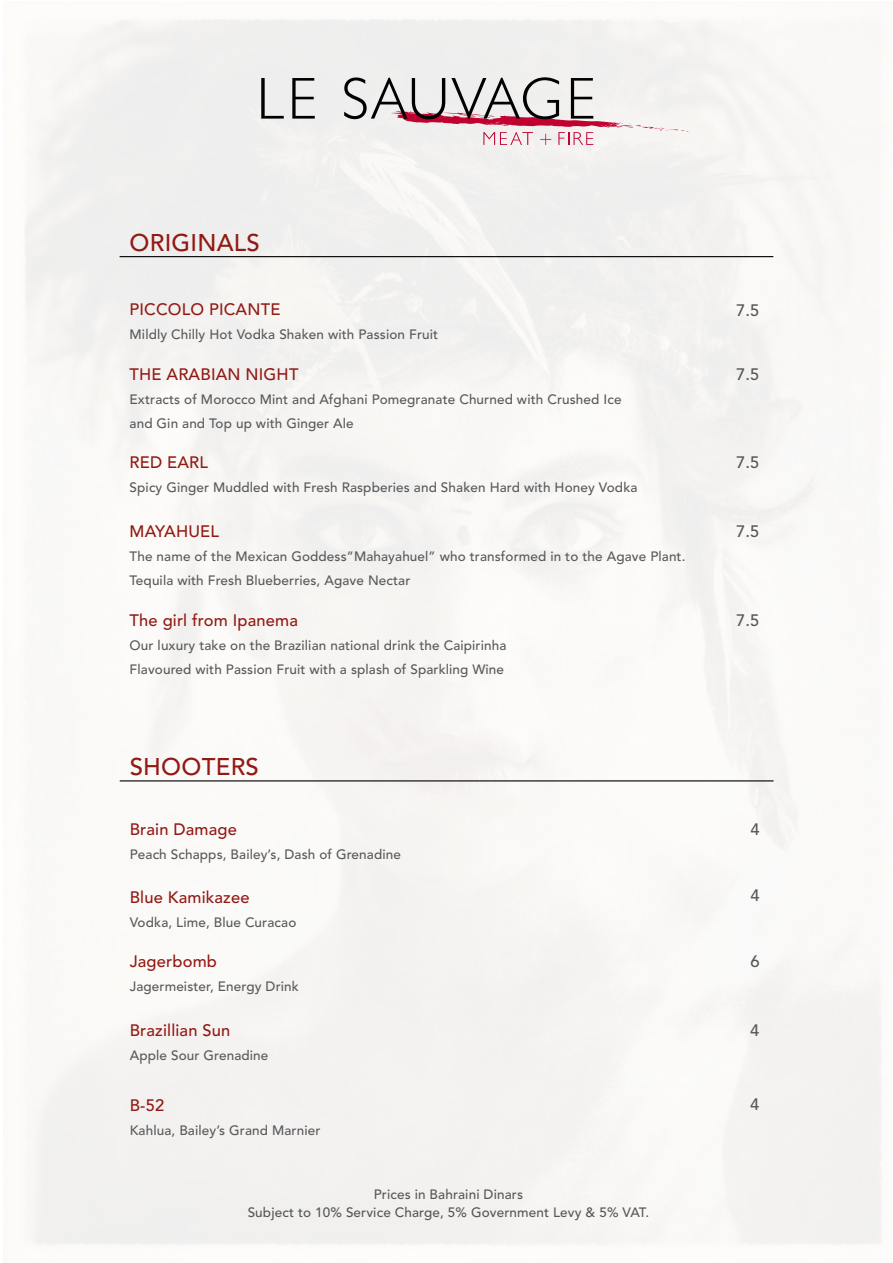
<style>
.page{position:relative;width:893px;height:1263px;background:#fff}
.page>*{position:absolute;margin:0;border:0;box-sizing:border-box;transform-origin:0 0}
.t1{font:500 24px "Avenir LT Std";letter-spacing:.01em;color:#921914}
.t2{font:500 16.5px "Avenir LT Std";letter-spacing:.01em;color:#921914}
.t3{font:500 16.5px "Avenir LT Std";color:#575756}
.t4{font:500 13.5px/24px "Avenir LT Std";letter-spacing:.01em;color:#58595b}
.t5{font:500 13.5px/18px "Avenir LT Std";letter-spacing:.01em;color:#575756;text-align:center}
</style>
<div class="page">
<hr style="left:120px;top:256px;width:653px;height:1px;background:#000">
<hr style="left:120px;top:780px;width:654px;height:1px;background:#000">
<svg style="left:261px;top:78px;width:23px;height:41px"></svg>
<svg style="left:292px;top:78px;width:23px;height:41px"></svg>
<svg style="left:344px;top:77px;width:345px;height:68px"></svg>
<h1 class="t1" style="left:130px;top:228px;width:132px">ORIGINALS</h1>
<p class="t2" style="left:130px;top:300px;width:152px">PICCOLO PICANTE</p>
<p class="t4" style="left:130px;top:323px;width:310px">Mildly Chilly Hot Vodka Shaken with Passion Fruit</p>
<p class="t2" style="left:130px;top:365px;width:170px">THE ARABIAN NIGHT</p>
<p class="t4" style="left:130px;top:387px;width:493px">Extracts of Morocco Mint and Afghani Pomegranate Churned with Crushed Ice and Gin and Top up with Ginger Ale</p>
<p class="t2" style="left:130px;top:453px;width:80px">RED EARL</p>
<p class="t4" style="left:130px;top:476px;width:509px">Spicy Ginger Muddled with Fresh Raspberies and Shaken Hard with Honey Vodka</p>
<p class="t2" style="left:130px;top:522px;width:91px">MAYAHUEL</p>
<p class="t4" style="left:130px;top:545px;width:557px">The name of the Mexican Goddess”Mahayahuel” who transformed in to the Agave Plant.<br>Tequila with Fresh Blueberries, Agave Nectar</p>
<p class="t2" style="left:130px;top:611px;width:170px">The girl from Ipanema</p>
<p class="t4" style="left:130px;top:633px;width:378px">Our luxury take on the Brazilian national drink the Caipirinha<br>Flavoured with Passion Fruit with a splash of Sparkling Wine</p>
<h1 class="t1" style="left:130px;top:753px;width:131px">SHOOTERS</h1>
<p class="t2" style="left:130px;top:820px;width:109px">Brain Damage</p>
<p class="t4" style="left:130px;top:843px;width:273px">Peach Schapps, Bailey’s, Dash of Grenadine</p>
<p class="t2" style="left:130px;top:887px;width:121px">Blue Kamikazee</p>
<p class="t4" style="left:130px;top:910px;width:168px">Vodka, Lime, Blue Curacao</p>
<p class="t2" style="left:130px;top:952px;width:89px">Jagerbomb</p>
<p class="t4" style="left:130px;top:975px;width:171px">Jagermeister, Energy Drink</p>
<p class="t2" style="left:130px;top:1021px;width:102px">Brazillian Sun</p>
<p class="t4" style="left:130px;top:1044px;width:140px">Apple Sour Grenadine</p>
<p class="t2" style="left:130px;top:1096px;width:36px">B-52</p>
<p class="t4" style="left:130px;top:1119px;width:192px">Kahlua, Bailey’s Grand Marnier</p>
<p class="t5" style="left:248px;top:1186px;width:403px">Prices in Bahraini Dinars<br>Subject to 10% Service Charge, 5% Government Levy &amp; 5% VAT.</p>
<p class="t3" style="left:736px;top:300px;width:25px">7.5</p>
<p class="t3" style="left:736px;top:365px;width:25px">7.5</p>
<p class="t3" style="left:736px;top:453px;width:25px">7.5</p>
<p class="t3" style="left:736px;top:522px;width:25px">7.5</p>
<p class="t3" style="left:736px;top:611px;width:25px">7.5</p>
<p class="t3" style="left:750px;top:820px;width:11px">4</p>
<p class="t3" style="left:750px;top:886px;width:11px">4</p>
<p class="t3" style="left:750px;top:952px;width:11px">6</p>
<p class="t3" style="left:750px;top:1021px;width:11px">4</p>
<p class="t3" style="left:750px;top:1094px;width:11px">4</p>
</div>
